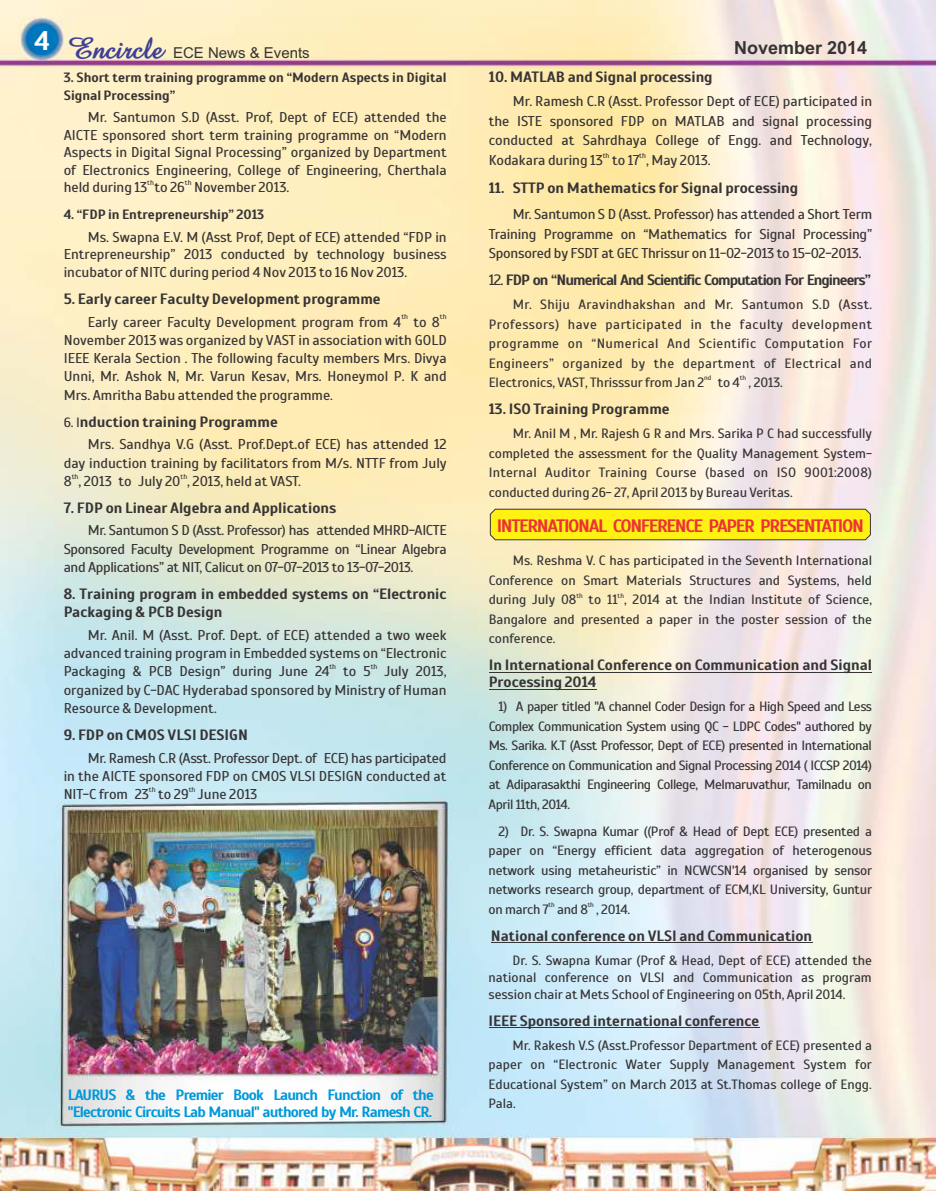
<style>
.page{position:relative;width:936px;height:1191px;background:#fff}
.page>*{position:absolute;margin:0;border:0;box-sizing:border-box;transform-origin:0 0}
.t1{font:700 18px "Scada";letter-spacing:-.075em;color:#ed3237}
.t2{font:700 18px "Arial";color:#373435}
.t3{font:700 15px/17px "Scada";color:#373435}
.t4{font:700 15px/17.2px "Scada";letter-spacing:-.055em;color:#0098da}
.t5{font:700 15px "Scada";letter-spacing:-.065em;color:#373435}
.t6{font:15px "Arial";color:#373435}
.t7{font:14.25px/18.3px "Scada";color:#373435;text-align:justify}
.t8{font:13.5px/19.5px "Scada";color:#373435;text-align:justify}
.t9{font:700 13.5px/17.5px "Scada";color:#373435}
.t10{font:7.2px "Scada";color:#373435}
.t11{font:6.75px "Scada";color:#373435}
.s1{font-family:"Amaze";font-weight:700;font-size:30px;color:#3e4095}
.s2{font-size:13.5px}
.s3{font-weight:400;font-size:13.5px}
.s4{font-weight:400}
</style>
<div class="page">
<img style="left:0;top:0;width:935px;height:1191px">
<svg style="left:489px;top:508px;width:382px;height:32px;background:#f3e61a"></svg>
<hr style="left:493px;top:671px;width:379px;height:1px;background:#373435">
<hr style="left:489px;top:688px;width:107px;height:1px;background:#373435">
<hr style="left:501px;top:942px;width:311px;height:1px;background:#373435">
<hr style="left:489px;top:1027px;width:270px;height:1px;background:#373435">
<p class="t6" style="left:34px;top:47px;width:277px"><sup>4</sup> <span class="s1">Encircle</span> ECE News &amp; Events</p>
<p class="t2" style="left:734px;top:41px;width:135px">November 2014</p>
<p class="t9" style="left:64px;top:69px;width:384px">3. Short term training programme on “Modern Aspects in Digital<br>Signal Processing”</p>
<p class="t7" style="left:64px;top:109px;width:384px;line-height:17.5px;text-indent:24px">Mr. Santumon S.D (Asst. Prof, Dept of ECE) attended the AICTE sponsored short term training programme on “Modern Aspects in Digital Signal Processing” organized by Department of Electronics Engineering, College of Engineering, Cherthala</p>
<p class="t10" style="left:147px;top:178px;width:8px">th</p>
<p class="t10" style="left:185px;top:178px;width:8px">th</p>
<p class="t7" style="left:64px;top:178px;width:227px">held during 13 to 26 November 2013.</p>
<p class="t9" style="left:64px;top:206px;width:202px">4. “FDP in Entrepreneurship” 2013</p>
<p class="t7" style="left:64px;top:228px;width:384px;line-height:17.5px;text-indent:24px">Ms. Swapna E.V. M (Asst Prof, Dept of ECE) attended “FDP in Entrepreneurship” 2013 conducted by technology business incubator of NITC during period 4 Nov 2013 to 16 Nov 2013.</p>
<p class="t3" style="left:64px;top:290px;width:318px">5. Early career Faculty Development programme</p>
<p class="t10" style="left:401px;top:312px;width:8px">th</p>
<p class="t10" style="left:440px;top:312px;width:8px">th</p>
<p class="t7" style="left:64px;top:313px;width:384px;text-align:left;text-indent:24px">Early career Faculty Development program from 4 to 8<br>November 2013 was organized by VAST in association with GOLD IEEE Kerala Section . The following faculty members Mrs. Divya Unni, Mr. Ashok N, Mr. Varun Kesav, Mrs. Honeymol P. K and Mrs. Amritha Babu attended the programme<span class="s2">.</span></p>
<p class="t3" style="left:64px;top:413px;width:215px"><span class="s3">6. I</span>nduction training Programme</p>
<p class="t7" style="left:64px;top:435px;width:384px;text-align:right">Mrs. Sandhya V.G (Asst. Prof.Dept.of ECE) has attended 12 day induction training by facilitators from M/s. NTTF from July</p>
<p class="t10" style="left:72px;top:472px;width:8px">th</p>
<p class="t10" style="left:180px;top:472px;width:8px">th</p>
<p class="t7" style="left:64px;top:472px;width:239px">8 , 2013 to July 20 , 2013, held at VAST.</p>
<p class="t3" style="left:64px;top:499px;width:274px">7. FDP on Linear Algebra and Applications</p>
<p class="t7" style="left:64px;top:521px;width:384px;text-indent:24px">Mr. Santumon S D (Asst. Professor) has attended MHRD-AICTE Sponsored Faculty Development Programme on “Linear Algebra and Applications” at NIT, Calicut on 07-07-2013 to 13-07-2013.</p>
<p class="t3" style="left:64px;top:585px;width:384px;line-height:18.3px">8. Training program in embedded systems on “Electronic<br>Packaging &amp; PCB Design</p>
<p class="t7" style="left:64px;top:626px;width:384px;text-align:right">Mr. Anil. M (Asst. Prof. Dept. of ECE) attended a two week advanced training program in Embedded systems on “Electronic</p>
<p class="t10" style="left:329px;top:662px;width:8px">th</p>
<p class="t10" style="left:370px;top:662px;width:8px">th</p>
<p class="t7" style="left:64px;top:662px;width:384px">Packaging &amp; PCB Design” during June 24 to 5 July 2013, organized by C-DAC Hyderabad sponsored by Ministry of Human Resource &amp; Development<span class="s2">.</span></p>
<p class="t3" style="left:64px;top:726px;width:186px">9. FDP on CMOS VLSI DESIGN</p>
<p class="t7" style="left:64px;top:748px;width:384px;text-align:right">Mr. Ramesh C.R (Asst. Professor Dept. of ECE) has participated<br>in the AICTE sponsored FDP on CMOS VLSI DESIGN conducted at</p>
<p class="t10" style="left:149px;top:785px;width:8px">th</p>
<p class="t10" style="left:189px;top:785px;width:8px">th</p>
<p class="t7" style="left:64px;top:785px;width:195px">NIT-C from 23 to 29 June 2013</p>
<p class="t4" style="left:68px;top:1086px;width:367px">LAURUS &amp; the Premier Book Launch Function of the "Electronic Circuits Lab Manual" authored by Mr. Ramesh CR.</p>
<p class="t3" style="left:489px;top:69px;width:225px">10. MATLAB and Signal processing</p>
<p class="t7" style="left:489px;top:92px;width:385px;line-height:19.5px;text-indent:24px">Mr. Ramesh C.R (Asst. Professor Dept of ECE) participated in the ISTE sponsored FDP on MATLAB and signal processing conducted at Sahrdhaya College of Engg. and Technology,</p>
<p class="t10" style="left:602px;top:151px;width:8px">th</p>
<p class="t10" style="left:639px;top:151px;width:8px">th</p>
<p class="t7" style="left:489px;top:151px;width:223px">Kodakara during 13 to 17 , May 2013.</p>
<p class="t3" style="left:489px;top:180px;width:311px">11. STTP on Mathematics for Signal processing</p>
<p class="t7" style="left:489px;top:204px;width:385px;line-height:19.5px;text-indent:24px">Mr. Santumon S D (Asst. Professor) has attended a Short Term Training Programme on “Mathematics for Signal Processing” Sponsored by FSDT at GEC Thrissur on 11-02-2013 to 15-02-2013.</p>
<p class="t5" style="left:489px;top:271px;width:383px"><span class="s4">12.</span> FDP on “Numerical And Scientific Computation For Engineers”</p>
<p class="t8" style="left:488px;top:295px;width:385px;text-indent:24px">Mr. Shiju Aravindhakshan and Mr. Santumon S.D (Asst.<br>Professors) have participated in the faculty development programme on “Numerical And Scientific Computation For Engineers” organized by the department of Electrical and</p>
<p class="t11" style="left:704px;top:374px;width:9px">nd</p>
<p class="t11" style="left:739px;top:374px;width:8px">th</p>
<p class="t8" style="left:488px;top:373px;width:296px">Electronics, VAST, Thrisssur from Jan 2 to 4 , 2013.</p>
<p class="t3" style="left:488px;top:400px;width:182px">13. ISO Training Programme</p>
<p class="t8" style="left:488px;top:424px;width:385px;text-indent:24px">Mr. Anil M , Mr. Rajesh G R and Mrs. Sarika P C had successfully completed the assessment for the Quality Management System-Internal Auditor Training Course (based on ISO 9001:2008) conducted during 26- 27, April 2013 by Bureau Veritas.</p>
<p class="t1" style="left:496px;top:515px;width:369px">INTERNATIONAL CONFERENCE PAPER PRESENTATION</p>
<p class="t8" style="left:488px;top:551px;width:385px;text-align:right">Ms. Reshma V. C has participated in the Seventh International<br>Conference on Smart Materials Structures and Systems, held</p>
<p class="t11" style="left:576px;top:591px;width:8px">th</p>
<p class="t11" style="left:617px;top:591px;width:8px">th</p>
<p class="t8" style="left:488px;top:590px;width:385px">during July 08 to 11 , 2014 at the Indian Institute of Science, Bangalore and presented a paper in the poster session of the conference.</p>
<p class="t3" style="left:488px;top:657px;width:385px">In International Conference on Communication and Signal<br>Processing 2014</p>
<p class="t8" style="left:488px;top:697px;width:385px;text-indent:10px">1) A paper titled "A channel Coder Design for a High Speed and Less Complex Communication System using QC - LDPC Codes" authored by Ms. Sarika. K.T (Asst Professor, Dept of ECE) presented in International Conference on Communication and Signal Processing 2014 ( ICCSP 2014) at Adiparasakthi Engineering College, Melmaruvathur, Tamilnadu on April 11th, 2014.</p>
<p class="t8" style="left:488px;top:821px;width:385px;text-indent:10px">2) Dr. S. Swapna Kumar ((Prof &amp; Head of Dept ECE) presented a paper on “Energy efficient data aggregation of heterogenous network using metaheuristic” in NCWCSN'14 organised by sensor networks research group, department of ECM,KL University, Guntur</p>
<p class="t11" style="left:548px;top:900px;width:8px">th</p>
<p class="t11" style="left:587px;top:900px;width:8px">th</p>
<p class="t8" style="left:488px;top:899px;width:143px">on march 7 and 8 , 2014.</p>
<p class="t3" style="left:491px;top:927px;width:323px">National conference on VLSI and Communication</p>
<p class="t8" style="left:488px;top:952px;width:385px;line-height:17px;text-indent:24px">Dr. S. Swapna Kumar (Prof &amp; Head, Dept of ECE) attended the national conference on VLSI and Communication as program session chair at Mets School of Engineering on 05th, April 2014.</p>
<p class="t3" style="left:488px;top:1012px;width:272px">IEEE Sponsored international conference</p>
<p class="t8" style="left:488px;top:1035px;width:385px;text-indent:24px">Mr. Rakesh V.S (Asst.Professor Department of ECE) presented a paper on “Electronic Water Supply Management System for Educational System” on March 2013 at St.Thomas college of Engg.<br>Pala.</p>
</div>
